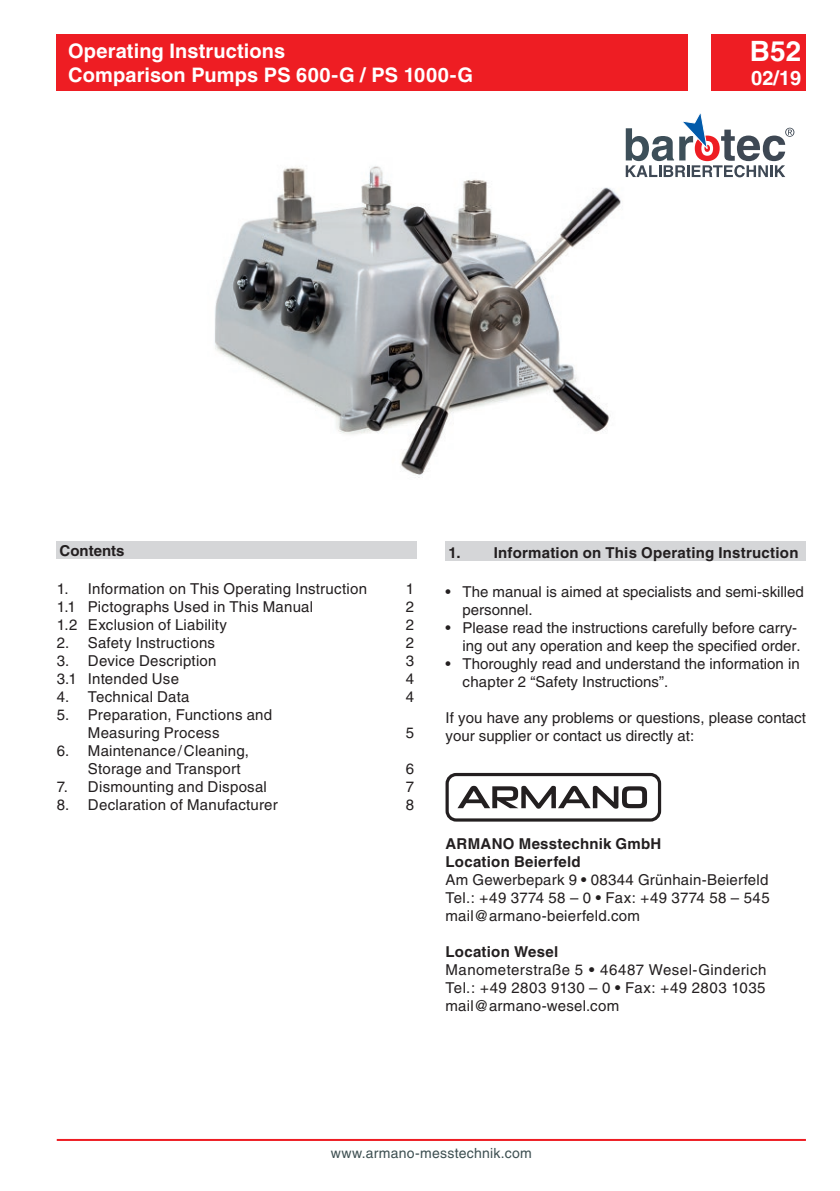
<style>
.page{position:relative;width:840px;height:1191px;background:#fff}
.page>*{position:absolute;margin:0;border:0;box-sizing:border-box;transform-origin:0 0}
.t1{font:700 28px "Helvetica";color:#fff}
.t2{font:700 20px/24px "Helvetica";letter-spacing:.005em;color:#fff}
.t3{font:15px/18px "Helvetica";letter-spacing:.01em;color:#231f20}
.t4{font:15px/18px "Helvetica";letter-spacing:.03em;color:#231f20}
.t5{font:700 15px "Helvetica";letter-spacing:.015em;color:#231f20}
.t6{font:14px "Helvetica";letter-spacing:.02em;color:#3d4f51}
.s1{font-weight:700}
</style>
<div class="page">
<div style="left:57px;top:34px;width:630px;height:57px;background:#ee1d23"></div>
<div style="left:711px;top:34px;width:94px;height:57px;background:#ee1d23"></div>
<hr style="left:57px;top:1139px;width:748px;height:2px;background:#ee1d23">
<img style="left:214px;top:166px;width:407px;height:312px">
<div style="left:445px;top:541px;width:360px;height:20px;background:#d5d6d8"></div>
<div style="left:445px;top:773px;width:215px;height:48px;border:3px solid #231f20;border-radius:9px"></div>
<svg style="left:457px;top:786px;width:189px;height:22px"></svg>
<div style="left:57px;top:541px;width:360px;height:18px;background:#d5d6d8"></div>
<svg style="left:625px;top:113px;width:169px;height:64px"></svg>
<h2 class="t2" style="left:68px;top:39px;width:406px">Operating Instructions<br>Comparison Pumps PS 600-G / PS 1000-G</h2>
<h1 class="t1" style="left:749px;top:34px;width:53px">B52</h1>
<h2 class="t2" style="left:750px;top:66px;width:52px">02/19</h2>
<p class="t5" style="left:60px;top:541px;width:66px">Contents</p>
<p class="t3" style="left:57px;top:580px;width:311px">1. Information on This Operating Instruction</p>
<p class="t3" style="left:406px;top:580px;width:10px">1</p>
<p class="t3" style="left:57px;top:598px;width:258px">1.1 Pictographs Used in This Manual</p>
<p class="t3" style="left:406px;top:598px;width:10px">2</p>
<p class="t3" style="left:57px;top:616px;width:172px">1.2 Exclusion of Liability</p>
<p class="t3" style="left:406px;top:616px;width:10px">2</p>
<p class="t3" style="left:57px;top:634px;width:160px">2. Safety Instructions</p>
<p class="t3" style="left:406px;top:634px;width:10px">2</p>
<p class="t3" style="left:57px;top:652px;width:161px">3. Device Description</p>
<p class="t3" style="left:406px;top:652px;width:10px">3</p>
<p class="t3" style="left:57px;top:670px;width:124px">3.1 Intended Use</p>
<p class="t3" style="left:406px;top:670px;width:10px">4</p>
<p class="t3" style="left:57px;top:688px;width:134px">4. Technical Data</p>
<p class="t3" style="left:406px;top:688px;width:10px">4</p>
<p class="t3" style="left:88px;top:706px;width:186px;text-indent:-31px">5. Preparation, Functions and<br>Measuring Process</p>
<p class="t3" style="left:406px;top:724px;width:10px">5</p>
<p class="t3" style="left:88px;top:742px;width:162px;text-indent:-31px">6. Maintenance/Cleaning,<br>Storage and Transport</p>
<p class="t3" style="left:406px;top:760px;width:10px">6</p>
<p class="t3" style="left:57px;top:778px;width:211px">7. Dismounting and Disposal</p>
<p class="t3" style="left:406px;top:778px;width:10px">7</p>
<p class="t3" style="left:57px;top:796px;width:222px">8. Declaration of Manufacturer</p>
<p class="t3" style="left:406px;top:796px;width:10px">8</p>
<p class="t5" style="left:448px;top:544px;width:351px">1. Information on This Operating Instruction</p>
<p class="t3" style="left:462px;top:583px;width:342px;text-indent:-17px">• The manual is aimed at specialists and semi-skilled personnel.</p>
<p class="t3" style="left:445px;top:619px;width:356px;text-align:right">• Please read the instructions carefully before carry&shy;ing out any operation and keep the specified order.</p>
<p class="t3" style="left:462px;top:655px;width:338px;text-indent:-17px">• Thoroughly read and understand the information in chapter 2 “Safety Instructions”.</p>
<p class="t3" style="left:445px;top:709px;width:361px">If you have any problems or questions, please contact your supplier or contact us directly at:</p>
<p class="t3" style="left:445px;top:835px;width:325px"><span class="s1">ARMANO Messtechnik GmbH<br>Location Beierfeld<br></span>Am Gewerbepark 9 <span class="s1">•</span> 08344 Grünhain-Beierfeld<br>Tel.: +49 3774 58 – 0 <span class="s1">•</span> Fax: +49 3774 58 – 545 mail@armano-beierfeld.com</p>
<p class="t4" style="left:445px;top:943px;width:322px"><span class="s1">Location Wesel<br></span>Manometerstraße 5 <span class="s1">•</span> 46487 Wesel-Ginderich<br>Tel.: +49 2803 9130 – 0 <span class="s1">•</span> Fax: +49 2803 1035 mail@armano-wesel.com</p>
<p class="t6" style="left:330px;top:1144px;width:202px">www.armano-messtechnik.com</p>
</div>
